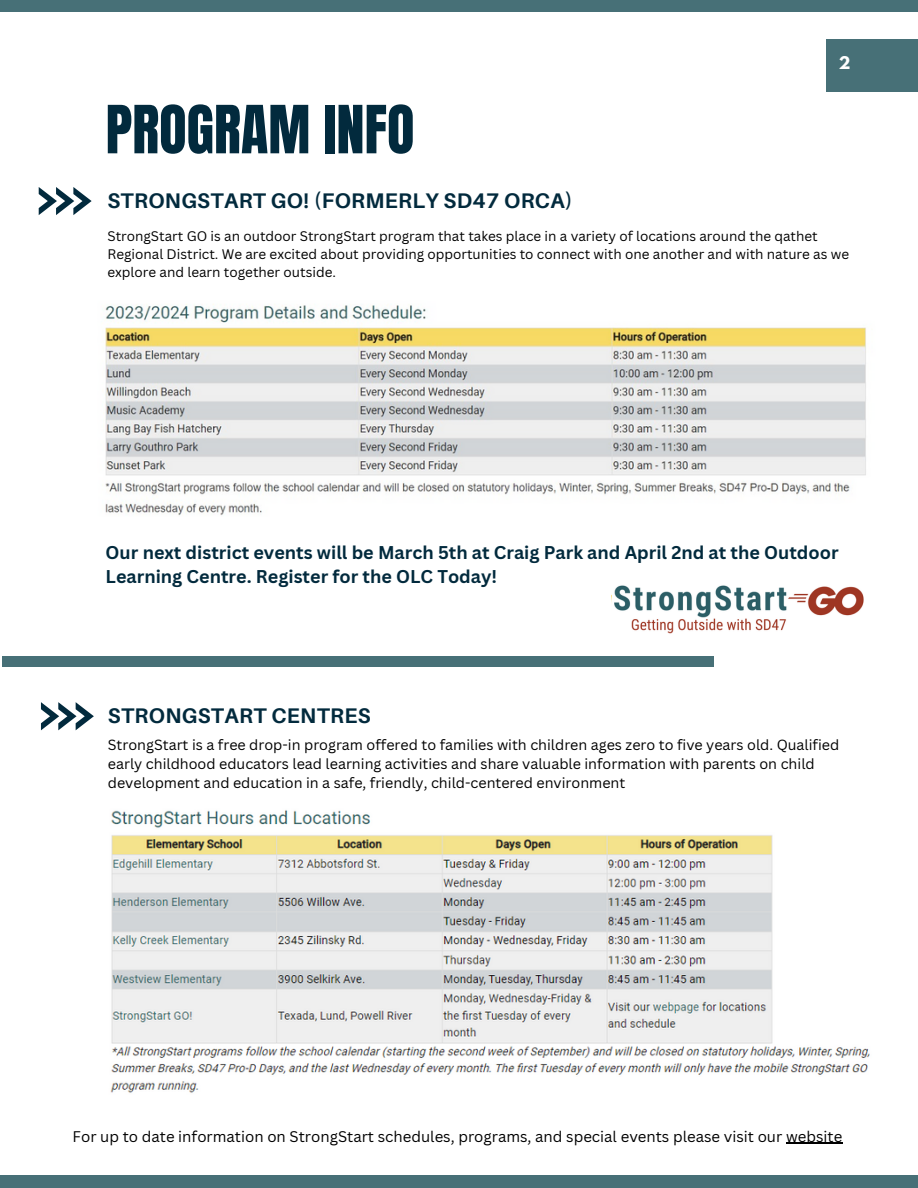
<style>
.page{position:relative;width:918px;height:1188px;background:#fff}
.page>*{position:absolute;margin:0;border:0;box-sizing:border-box;transform-origin:0 0}
.t1{font:56.4px "Anton";color:#022a3d}
.t2{font:700 21.15px "Aileron";letter-spacing:.015em;color:#022a3d}
.t3{font:700 18px/24.8px "Canva Sans";color:#022a3d}
.t4{font:700 15.45px "League Spartan";color:#fff}
.t5{font:15px "Canva Sans";color:#000}
.t6{font:14.25px/19.2px "Canva Sans";color:#000}
.t7{font:13.5px/18px "Canva Sans";color:#000}
</style>
<div class="page">
<div style="left:0;top:0;width:918px;height:12px;background:#477077"></div>
<div style="left:0;top:1175px;width:918px;height:13px;background:#477077"></div>
<svg style="left:39px;top:187px;width:52px;height:28px"></svg>
<div style="left:826px;top:40px;width:92px;height:52px;background:#477077"></div>
<div style="left:2px;top:656px;width:712px;height:11px;background:#477077"></div>
<img style="left:105px;top:304px;width:761px;height:212px">
<img style="left:614px;top:585px;width:250px;height:49px">
<svg style="left:41px;top:702px;width:53px;height:28px"></svg>
<img style="left:110px;top:810px;width:760px;height:283px">
<hr style="left:786px;top:1143px;width:56px;height:1px;background:#000">
<h1 class="t4" style="left:839px;top:55px;width:13px">2</h1>
<p class="t1" style="left:106px;top:89px;width:310px">PROGRAM INFO</p>
<h3 class="t2" style="left:107px;top:187px;width:467px">STRONGSTART GO! (FORMERLY SD47 ORCA)</h3>
<p class="t7" style="left:107px;top:227px;width:743px">StrongStart GO is an outdoor StrongStart program that takes place in a variety of locations around the qathet<br>Regional District. We are excited about providing opportunities to connect with one another and with nature as we explore and learn together outside.</p>
<p class="t3" style="left:106px;top:539px;width:734px">Our next district events will be March 5th at Craig Park and April 2nd at the Outdoor<br>Learning Centre. Register for the OLC Today!</p>
<h2 class="t2" style="left:108px;top:703px;width:264px">STRONGSTART CENTRES</h2>
<p class="t6" style="left:108px;top:735px;width:733px">StrongStart is a free drop-in program offered to families with children ages zero to five years old. Qualified early childhood educators lead learning activities and share valuable information with parents on child development and education in a safe, friendly, child-centered environment</p>
<h2 class="t5" style="left:73px;top:1126px;width:771px">For up to date information on StrongStart schedules, programs, and special events please visit our website</h2>
</div>
